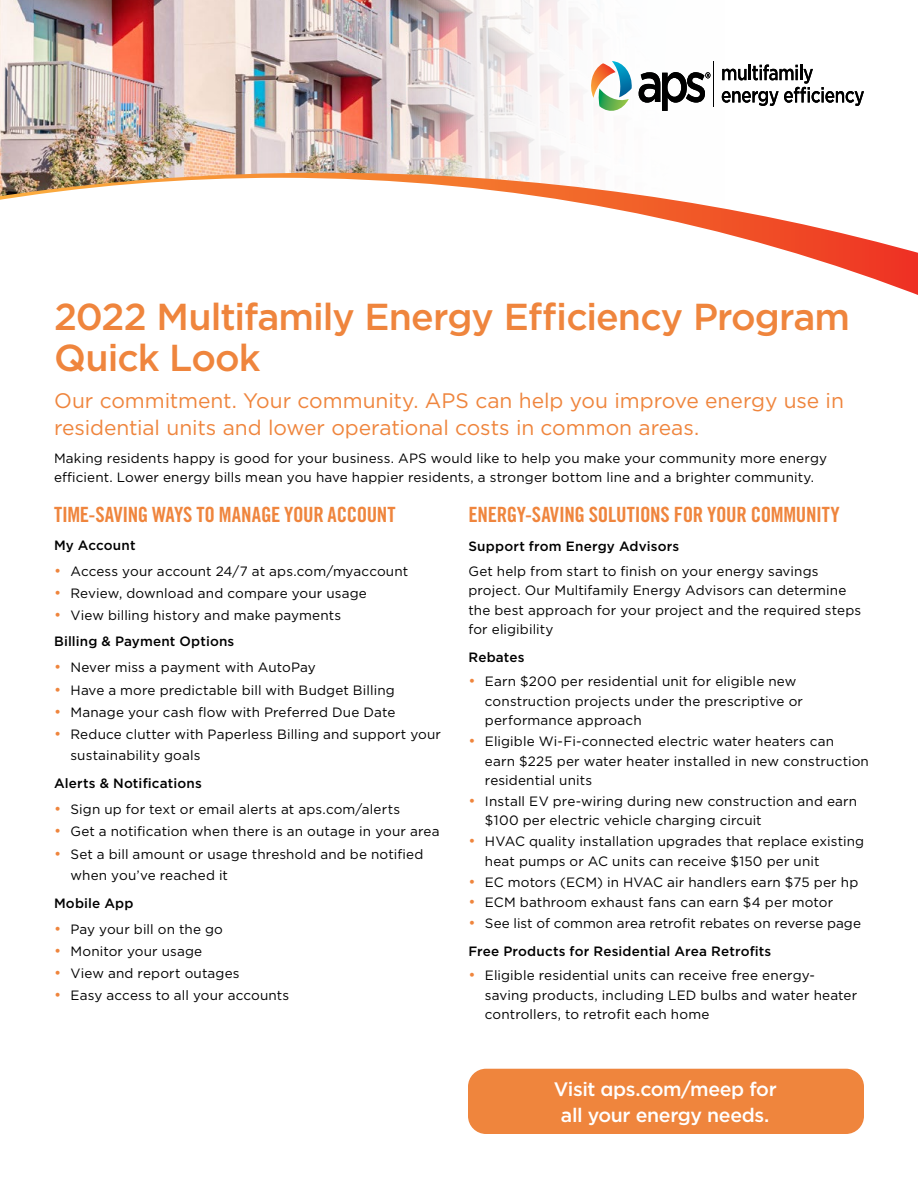
<style>
.page{position:relative;width:918px;height:1188px;background:#fff}
.page>*{position:absolute;margin:0;border:0;box-sizing:border-box;transform-origin:0 0}
.t1{font:500 37.5px/40.5px "Gotham";letter-spacing:-.025em;color:#ef853d}
.t2{font:21px/27px "Gotham";letter-spacing:-.005em;color:#ef853d}
.t3{font:21px "Trade Gothic LT Std Bd Cn 20";letter-spacing:-.015em;color:#ef853d}
.t4{font:500 19.5px/25.5px "Gotham";letter-spacing:-.02em;color:#fff;text-align:center}
.t5{font:13.5px/19.5px "Gotham";letter-spacing:.01em;color:#000}
.t6{font:500 13.5px "Gotham";letter-spacing:.015em;color:#000}
.s1{font-size:15px;color:#ef853d}
.s2{font-weight:500}
</style>
<div class="page">
<img style="left:0;top:0;width:803px;height:173px">
<svg style="left:0;top:173px;width:918px;height:122px"></svg>
<svg style="left:722px;top:65px;width:142px;height:41px"></svg>
<hr style="left:713px;top:61px;width:1px;height:45px;background:#000">
<svg style="left:639px;top:72px;width:71px;height:39px"></svg>
<svg style="left:588px;top:61px;width:45px;height:54px"></svg>
<div style="left:468px;top:1069px;width:396px;height:65px;background:#ef853d;border-radius:18px"></div>
<h1 class="t1" style="left:54px;top:296px;width:798px">2022 Multifamily Energy Efficiency Program<br>Quick Look</h1>
<h2 class="t2" style="left:54px;top:387px;width:791px">Our commitment. Your community. APS can help you improve energy use in residential units and lower operational costs in common areas.</h2>
<p class="t5" style="left:54px;top:448px;width:775px">Making residents happy is good for your business. APS would like to help you make your community more energy efficient. Lower energy bills mean you have happier residents, a stronger bottom line and a brighter community.</p>
<h2 class="t3" style="left:54px;top:502px;width:343px">TIME-SAVING WAYS TO MANAGE YOUR ACCOUNT</h2>
<p class="t6" style="left:54px;top:536px;width:83px">My Account</p>
<p class="t5" style="left:54px;top:561px;width:356px"><span class="s1">•</span> Access your account 24/7 at aps.com/myaccount</p>
<p class="t5" style="left:54px;top:583px;width:314px"><span class="s1">•</span> Review, download and compare your usage</p>
<p class="t5" style="left:54px;top:602px;width:289px;line-height:26.2px"><span class="s1">•</span> View billing history and make payments<br><span class="s2">Billing &amp; Payment Options</span></p>
<p class="t5" style="left:54px;top:658px;width:263px"><span class="s1">•</span> Never miss a payment with AutoPay</p>
<p class="t5" style="left:54px;top:680px;width:342px"><span class="s1">•</span> Have a more predictable bill with Budget Billing</p>
<p class="t5" style="left:54px;top:702px;width:343px"><span class="s1">•</span> Manage your cash flow with Preferred Due Date</p>
<p class="t5" style="left:70px;top:724px;width:372px;line-height:21px;text-indent:-16px"><span class="s1">•</span> Reduce clutter with Paperless Billing and support your sustainability goals</p>
<p class="t6" style="left:54px;top:775px;width:149px">Alerts &amp; Notifications</p>
<p class="t5" style="left:54px;top:799px;width:348px"><span class="s1">•</span> Sign up for text or email alerts at aps.com/alerts</p>
<p class="t5" style="left:54px;top:822px;width:387px"><span class="s1">•</span> Get a notification when there is an outage in your area</p>
<p class="t5" style="left:70px;top:843px;width:354px;line-height:21px;text-indent:-16px"><span class="s1">•</span> Set a bill amount or usage threshold and be notified when you’ve reached it</p>
<p class="t6" style="left:54px;top:894px;width:81px">Mobile App</p>
<p class="t5" style="left:54px;top:919px;width:171px"><span class="s1">•</span> Pay your bill on the go</p>
<p class="t5" style="left:54px;top:941px;width:150px"><span class="s1">•</span> Monitor your usage</p>
<p class="t5" style="left:54px;top:963px;width:187px"><span class="s1">•</span> View and report outages</p>
<p class="t5" style="left:54px;top:986px;width:237px"><span class="s1">•</span> Easy access to all your accounts</p>
<h2 class="t3" style="left:468px;top:502px;width:373px">ENERGY-SAVING SOLUTIONS FOR YOUR COMMUNITY</h2>
<p class="t6" style="left:468px;top:537px;width:212px">Support from Energy Advisors</p>
<p class="t5" style="left:468px;top:561px;width:394px">Get help from start to finish on your energy savings project. Our Multifamily Energy Advisors can determine the best approach for your project and the required steps for eligibility</p>
<p class="t6" style="left:468px;top:648px;width:58px">Rebates</p>
<p class="t5" style="left:485px;top:672px;width:320px;text-indent:-16px"><span class="s1">•</span> Earn $200 per residential unit for eligible new construction projects under the prescriptive or performance approach</p>
<p class="t5" style="left:485px;top:731px;width:385px;text-indent:-16px"><span class="s1">•</span> Eligible Wi-Fi-connected electric water heaters can<br>earn $225 per water heater installed in new construction residential units</p>
<p class="t5" style="left:485px;top:791px;width:374px;text-indent:-16px"><span class="s1">•</span> Install EV pre-wiring during new construction and earn $100 per electric vehicle charging circuit</p>
<p class="t5" style="left:485px;top:831px;width:381px;text-indent:-16px"><span class="s1">•</span> HVAC quality installation upgrades that replace existing heat pumps or AC units can receive $150 per unit</p>
<p class="t5" style="left:468px;top:872px;width:391px"><span class="s1">•</span> EC motors (ECM) in HVAC air handlers earn $75 per hp</p>
<p class="t5" style="left:468px;top:893px;width:366px"><span class="s1">•</span> ECM bathroom exhaust fans can earn $4 per motor</p>
<p class="t5" style="left:468px;top:909px;width:394px;line-height:27.8px"><span class="s1">•</span> See list of common area retrofit rebates on reverse page<br><span class="s2">Free Products for Residential Area Retrofits</span></p>
<p class="t5" style="left:485px;top:966px;width:374px;text-indent:-16px"><span class="s1">•</span> Eligible residential units can receive free energy&shy;saving products, including LED bulbs and water heater controllers, to retrofit each home</p>
<h3 class="t4" style="left:554px;top:1077px;width:225px">Visit aps.com/meep for all your energy needs.</h3>
</div>
